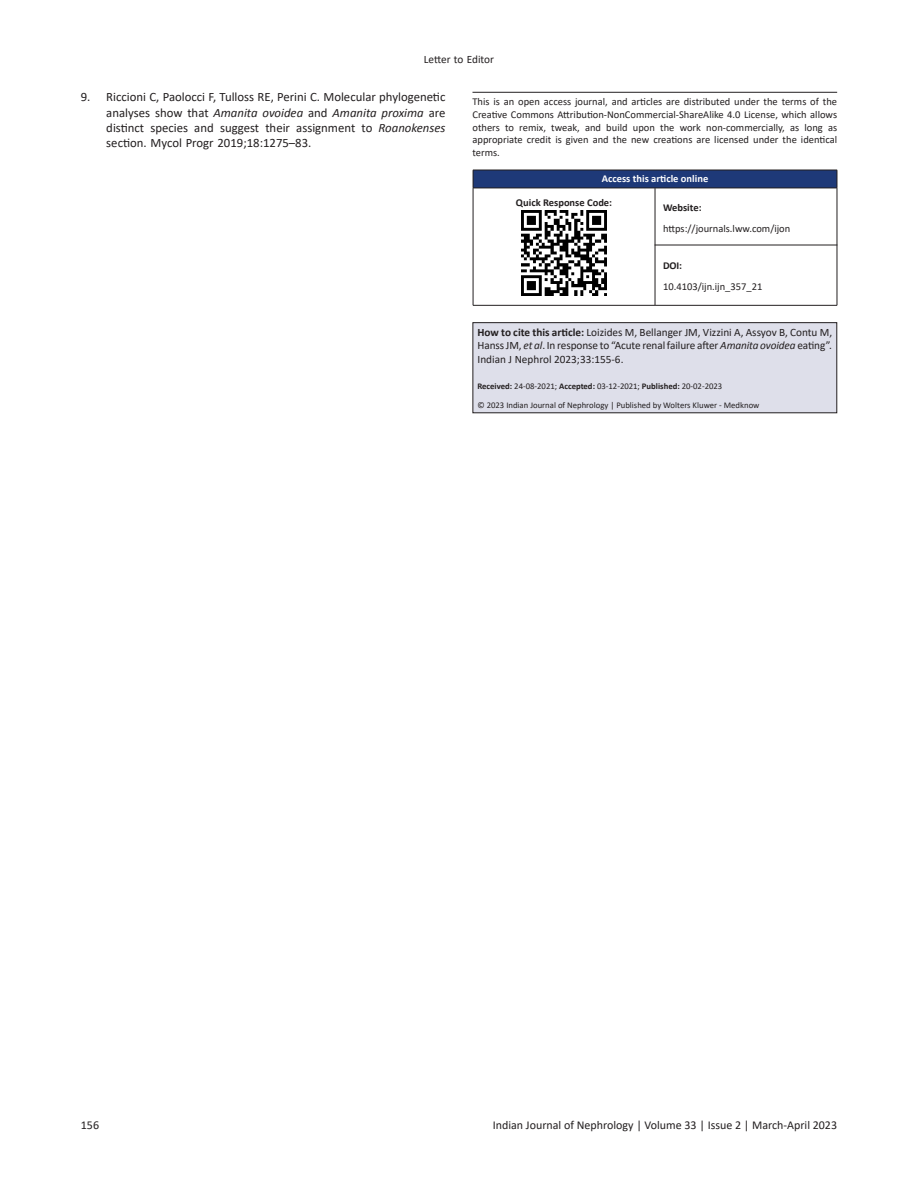
<style>
.page{position:relative;width:918px;height:1188px;background:#fff}
.page>*{position:absolute;margin:0;border:0;box-sizing:border-box;transform-origin:0 0}
.REF{font:12.75px/15.3px "Calibri";color:#231f20;text-align:justify}
.t1{font:12px "Calibri";color:#231f20}
.HTC{font:11.25px/13.5px "Calibri";letter-spacing:-.01em;color:#231f20;text-align:justify}
.TX{font:10.5px/12.6px "Calibri";color:#231f20;text-align:justify}
.WEB_Tx{font:10.5px "Calibri";color:#231f20}
.ATAO{font:700 10.5px "Calibri";color:#fff}
.DOI_Tx{font:10.5px "Calibri";color:#231f20}
.QRC{font:700 10.5px "Calibri";color:#231f20}
.WEB_H{font:700 10.5px "Calibri";color:#231f20}
.DOI{font:700 10.5px "Calibri";color:#231f20}
.HIS_LTE{font:8.7px "Calibri";color:#231f20}
.s1{font-style:italic}
.s2{font-weight:700}
</style>
<div class="page">
<div style="left:473px;top:323px;width:364px;height:90px;background:#dedfea"></div>
<div style="left:472px;top:322px;width:365px;height:91px;border:1px solid #231f20"></div>
<hr style="left:472px;top:92px;width:365px;height:1px;background:#231f20">
<div style="left:473px;top:170px;width:364px;height:18px;background:#1e3978"></div>
<hr style="left:837px;top:188px;width:1px;height:117px;background:#231f20">
<hr style="left:655px;top:305px;width:182px;height:1px;background:#231f20">
<hr style="left:473px;top:188px;width:1px;height:117px;background:#231f20">
<hr style="left:655px;top:188px;width:1px;height:117px;background:#231f20">
<hr style="left:473px;top:305px;width:182px;height:1px;background:#231f20">
<hr style="left:473px;top:170px;width:182px;height:1px;background:#231f20">
<svg style="left:473px;top:170px;width:1px;height:18px"></svg>
<hr style="left:655px;top:170px;width:182px;height:1px;background:#231f20">
<svg style="left:837px;top:170px;width:1px;height:18px"></svg>
<hr style="left:473px;top:188px;width:182px;height:1px;background:#231f20">
<hr style="left:655px;top:188px;width:182px;height:1px;background:#231f20">
<img style="left:522px;top:210px;width:85px;height:85px">
<hr style="left:655px;top:245px;width:182px;height:1px;background:#231f20">
<p class="HTC" style="left:424px;top:52px;width:72px">Letter to Editor</p>
<p class="REF" style="left:106px;top:89px;width:341px;text-indent:-26px">9. Riccioni C, Paolocci F, Tulloss RE, Perini C. Molecular phylogenetic analyses show that <span class="s1">Amanita ovoidea</span> and <span class="s1">Amanita proxima</span> are distinct species and suggest their assignment to <span class="s1">Roanokenses </span>section. Mycol Progr 2019;18:1275–83.</p>
<p class="TX" style="left:472px;top:95px;width:366px">This is an open access journal, and articles are distributed under the terms of the Creative Commons Attribution‑NonCommercial‑ShareAlike 4.0 License, which allows others to remix, tweak, and build upon the work non‑commercially, as long as appropriate credit is given and the new creations are licensed under the identical terms.</p>
<p class="ATAO" style="left:602px;top:171px;width:108px">Access this article online</p>
<p class="QRC" style="left:516px;top:195px;width:98px">Quick Response Code:</p>
<p class="WEB_H" style="left:663px;top:200px;width:40px">Website:</p>
<p class="WEB_Tx" style="left:663px;top:221px;width:129px">https://journals.lww.com/ijon</p>
<p class="DOI" style="left:663px;top:258px;width:20px">DOI:</p>
<p class="DOI_Tx" style="left:663px;top:279px;width:101px">10.4103/ijn.ijn_357_21</p>
<p class="HTC" style="left:478px;top:325px;width:356px"><span class="s2">How to cite this article:</span> Loizides M, Bellanger JM, Vizzini A, Assyov B, Contu M, Hanss JM, <span class="s1">et al</span>. In response to “Acute renal failure after <span class="s1">Amanita ovoidea</span> eating”.<br>Indian J Nephrol 2023;33:155-6.</p>
<p class="HIS_LTE" style="left:478px;top:380px;width:246px"><span class="s2">Received:</span> 24‑08‑2021; <span class="s2">Accepted:</span> 03‑12-2021; <span class="s2">Published:</span> 20-02-2023</p>
<p class="HIS_LTE" style="left:478px;top:399px;width:283px">© 2023 Indian Journal of Nephrology | Published by Wolters Kluwer - Medknow</p>
<p class="t1" style="left:81px;top:1116px;width:20px">156</p>
<p class="t1" style="left:493px;top:1116px;width:346px">Indian Journal of Nephrology | Volume 33 | Issue 2 | March-April 2023</p>
</div>
